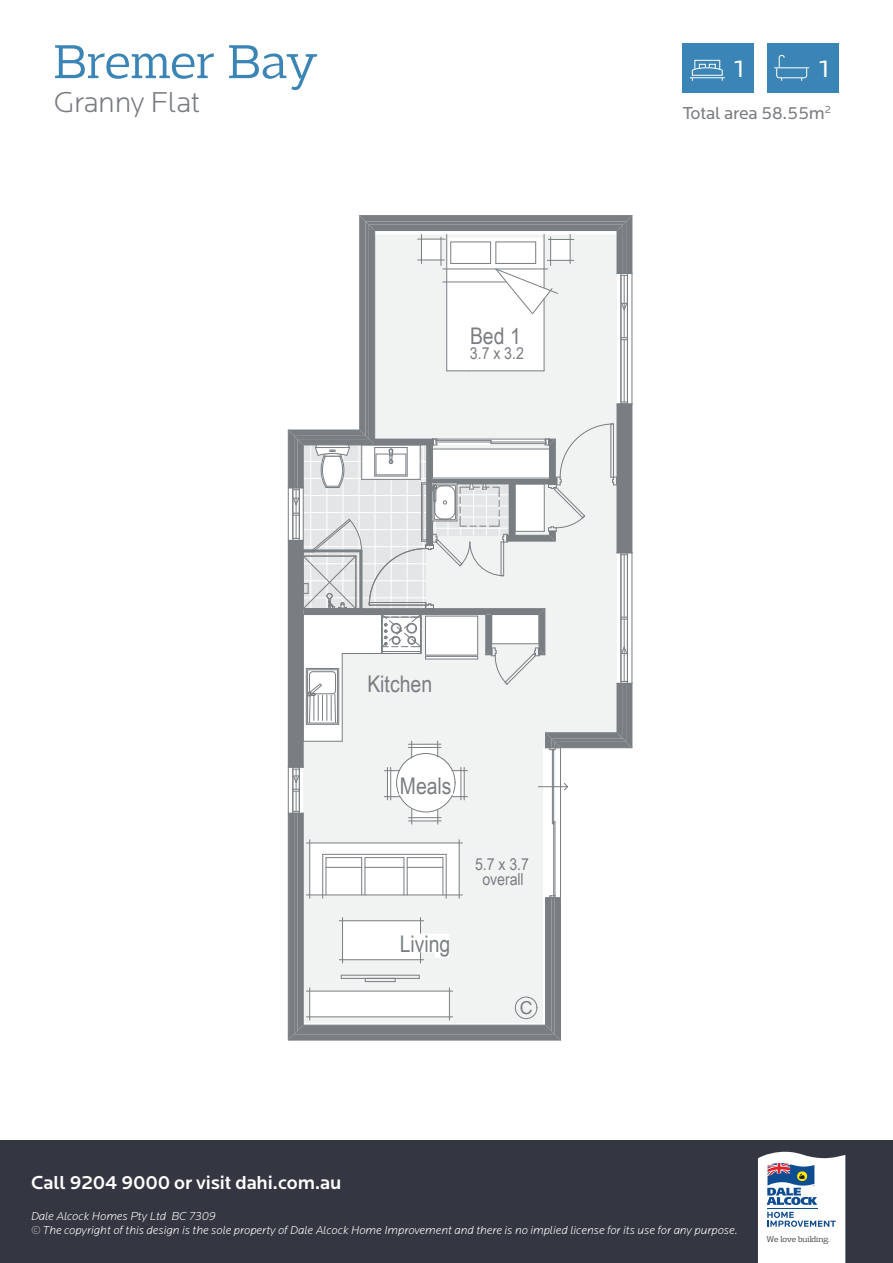
<style>
.page{position:relative;width:893px;height:1263px;background:#fff}
.page>*{position:absolute;margin:0;border:0;box-sizing:border-box;transform-origin:0 0}
.t1{font:300 50.4px "Adria Slab";letter-spacing:-.005em;color:#3b85b6}
.t2{font:300 29.85px "Locator";letter-spacing:-.01em;color:#797d82}
.t3{font:24.9px "Locator";color:#fff}
.t4{font:22.95px "Arial Unicode MS";color:#797e82;scale:.84 1}
.t5{font:500 19.5px "Locator";letter-spacing:-.01em;color:#fff}
.t6{font:18px "Locator";letter-spacing:-.01em;color:#797d82}
.t7{font:17.85px "Arial";color:#797e82}
.t8{font:16.5px "Arial Unicode MS";letter-spacing:-.005em;color:#797e82;scale:.86 1}
.t9{font:italic 300 12px/13.5px "Locator";color:#fff}
.t10{font:300 8.55px "Adria Slab";letter-spacing:-.02em;color:#3c3d43}
</style>
<div class="page">
<div style="left:767px;top:43px;width:72px;height:50px;background:#3b85b6"></div>
<hr style="left:774px;top:67px;width:35px;height:1px;background:#fff">
<svg style="left:776px;top:54px;width:31px;height:27px"></svg>
<div style="left:682px;top:43px;width:72px;height:50px;background:#3b85b6"></div>
<hr style="left:690px;top:77px;width:35px;height:1px;background:#fff">
<svg style="left:691px;top:63px;width:32px;height:18px"></svg>
<div style="left:694px;top:60px;width:26px;height:10px;border:1px solid #fff"></div>
<hr style="left:360px;top:215px;width:272px;height:1px;background:#797e82">
<hr style="left:632px;top:683px;width:1px;height:65px;background:#797e82">
<hr style="left:632px;top:404px;width:1px;height:149px;background:#797e82">
<hr style="left:632px;top:216px;width:1px;height:57px;background:#797e82">
<hr style="left:632px;top:553px;width:1px;height:130px;background:#797e82">
<hr style="left:632px;top:273px;width:1px;height:131px;background:#797e82">
<hr style="left:288px;top:1040px;width:272px;height:1px;background:#797e82">
<svg style="left:288px;top:216px;width:344px;height:824px"></svg>
<div style="left:0;top:1140px;width:893px;height:123px;background:#343741"></div>
<svg style="left:758px;top:1152px;width:87px;height:111px;background:#d6dce5"></svg>
<hr style="left:767px;top:1208px;width:51px;height:1px;background:#0f4d92">
<h1 class="t1" style="left:54px;top:33px;width:265px">Bremer Bay</h1>
<h2 class="t2" style="left:54px;top:87px;width:148px">Granny Flat</h2>
<h3 class="t4" style="left:470px;top:319px;width:62px">Bed 1</h3>
<h3 class="t8" style="left:470px;top:342px;width:64px">3.7 x 3.2</h3>
<h3 class="t4" style="left:367px;top:667px;width:78px">Kitchen</h3>
<h3 class="t4" style="left:400px;top:769px;width:63px">Meals</h3>
<h3 class="t4" style="left:400px;top:927px;width:62px">Living</h3>
<h3 class="t8" style="left:475px;top:852px;width:64px">5.7 x 3.7</h3>
<h3 class="t8" style="left:482px;top:867px;width:49px">overall</h3>
<h3 class="t7" style="left:520px;top:995px;width:14px">C</h3>
<h3 class="t3" style="left:734px;top:55px;width:12px">1</h3>
<h3 class="t3" style="left:819px;top:55px;width:12px">1</h3>
<h3 class="t6" style="left:683px;top:104px;width:150px">Total area 58.55m<sup>2</sup></h3>
<h3 class="t5" style="left:31px;top:1171px;width:312px">Call 9204 9000 or visit dahi.com.au</h3>
<p class="t9" style="left:31px;top:1210px;width:708px">Dale Alcock Homes Pty Ltd BC 7309<br>© The copyright of this design is the sole property of Dale Alcock Home Improvement and there is no implied license for its use for any purpose.</p>
<p class="t10" style="left:767px;top:1234px;width:65px">We love building.</p>
</div>
